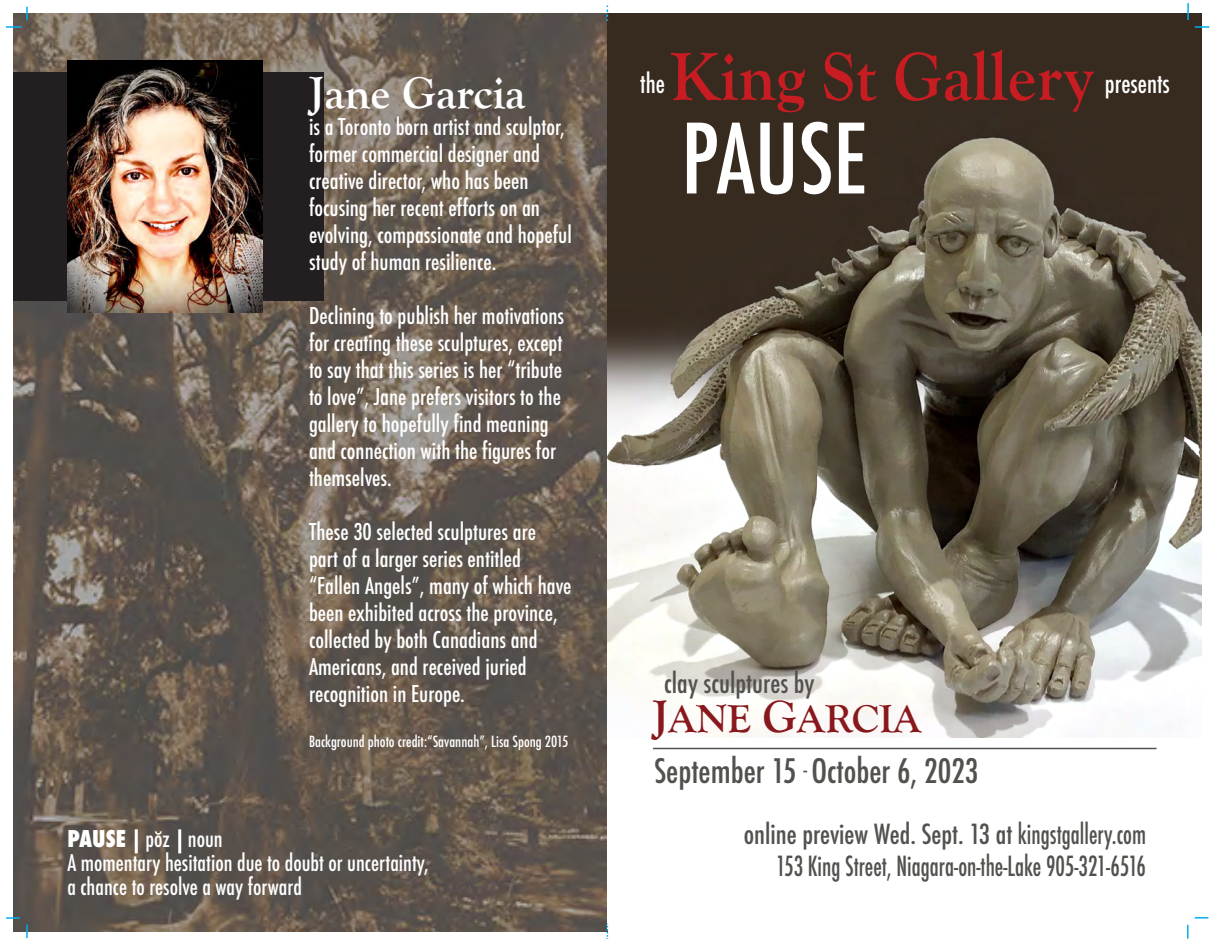
<style>
.page{position:relative;width:1215px;height:945px;background:#fff}
.page>*{position:absolute;margin:0;border:0;box-sizing:border-box;transform-origin:0 0}
.t1{font:500 condensed 93.9px "Futura";color:#fff}
.t2{font:700 70.65px "Goudy Old Style T";color:#c61c22;scale:.95 1}
.t3{font:700 46.5px "Goudy Old Style T";color:#fff}
.t4{font:700 40.35px "Goudy Old Style T";color:#88181b}
.t5{font:500 condensed 32.85px "Futura";color:#53514e}
.t6{font:500 condensed 27px/31.5px "Futura";color:#53514e;text-align:right}
.t7{font:500 condensed 26.1px "Futura";color:#fff;scale:.95 1}
.t8{font:500 condensed 22.5px/27px "Futura";color:#fff}
.t9{font:500 condensed 15px "Futura";color:#fff}
.s1{font-weight:800}
.s2{font-size:47.1px}
</style>
<div class="page">
<img style="left:14px;top:14px;width:593px;height:917px">
<div style="left:14px;top:72px;width:310px;height:229px;background:#231f20"></div>
<img style="left:608px;top:13px;width:594px;height:725px">
<hr style="left:653px;top:748px;width:504px;height:1px;background:#53514e">
<svg style="left:26px;top:7px;width:2px;height:13px"></svg>
<svg style="left:607px;top:6px;width:1px;height:15px"></svg>
<svg style="left:6px;top:26px;width:16px;height:2px"></svg>
<svg style="left:6px;top:917px;width:14px;height:2px"></svg>
<svg style="left:1187px;top:3px;width:2px;height:17px"></svg>
<svg style="left:1195px;top:26px;width:14px;height:2px"></svg>
<svg style="left:26px;top:925px;width:2px;height:13px"></svg>
<svg style="left:1195px;top:917px;width:13px;height:2px"></svg>
<svg style="left:1187px;top:925px;width:2px;height:14px"></svg>
<svg style="left:607px;top:924px;width:1px;height:15px"></svg>
<hr style="left:135px;top:829px;width:3px;height:24px;background:#fff">
<hr style="left:178px;top:829px;width:3px;height:24px;background:#fff">
<svg style="left:154px;top:830px;width:9px;height:5px"></svg>
<img style="left:67px;top:60px;width:196px;height:253px">
<h3 class="t3" style="left:309px;top:66px;width:218px">Jane Garcia</h3>
<p class="t8" style="left:309px;top:113px;width:264px">is a Toronto born artist and sculptor, former commercial designer and creative director, who has been focusing her recent efforts on an evolving, compassionate and hopeful study of human resilience.</p>
<p class="t8" style="left:309px;top:302px;width:257px">Declining to publish her motivations for creating these sculptures, except to say that this series is her “tribute to love”, Jane prefers visitors to the gallery to hopefully find meaning and connection with the figures for themselves.</p>
<p class="t8" style="left:309px;top:518px;width:264px">These 30 selected sculptures are<br>part of a larger series entitled “Fallen Angels”, many of which have been exhibited across the province, collected by both Canadians and<br>Americans, and received juried recognition in Europe.</p>
<p class="t9" style="left:309px;top:732px;width:261px">Background photo credit:“Savannah”, Lisa Spong 2015</p>
<p class="t8" style="left:67px;top:827px;width:363px;line-height:24px"><span class="s1">PAUSE</span> poz noun<br>A momentary hesitation due to doubt or uncertainty, a chance to resolve a way forward</p>
<h2 class="t2" style="left:670px;top:37px;width:447px">King St Gallery</h2>
<p class="t7" style="left:640px;top:66px;width:27px">the</p>
<h1 class="t1" style="left:681px;top:99px;width:188px">PAUSE</h1>
<p class="t7" style="left:1105px;top:66px;width:70px">presents</p>
<p class="t6" style="left:664px;top:667px;width:152px">clay sculptures by</p>
<h3 class="t4" style="left:653px;top:696px;width:270px"><span class="s2">J</span>ANE <span class="s2">G</span>ARCIA</h3>
<h3 class="t5" style="left:654px;top:750px;width:326px">September 15 <sup>-</sup> October 6, 2023</h3>
<p class="t6" style="left:744px;top:819px;width:404px">online preview Wed. Sept. 13 at kingstgallery.com<br>153 King Street, Niagara-on-the-Lake 905-321-6516</p>
</div>
